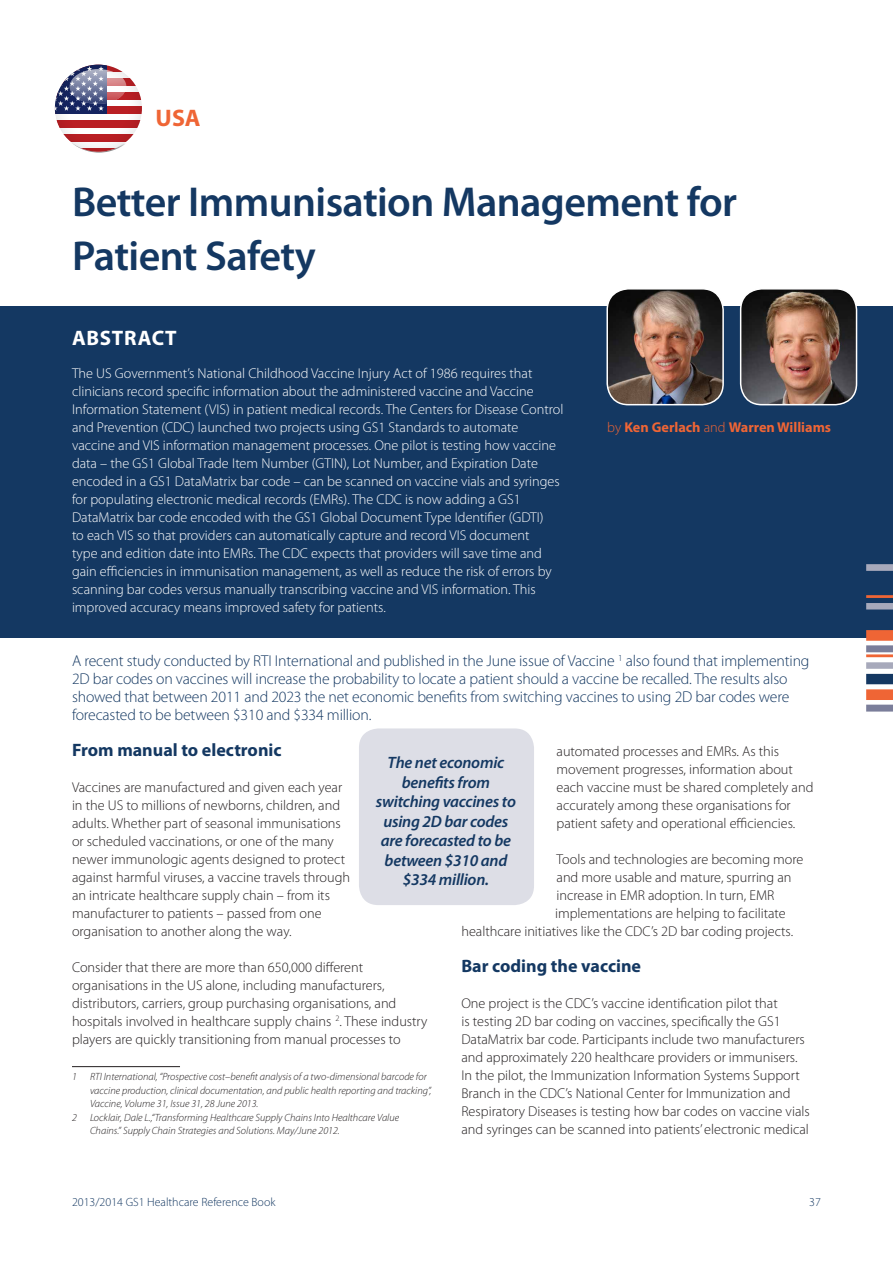
<style>
.page{position:relative;width:893px;height:1263px;background:#fff}
.page>*{position:absolute;margin:0;border:0;box-sizing:border-box;transform-origin:0 0}
.gs_head_ok{font:600 42px/54px "Myriad Pro";letter-spacing:-.015em;color:#143862}
.Titre1{font:700 24px "Myriad Pro";color:#ef6535}
.Abstract-Title{font:700 21px "Myriad Pro";letter-spacing:.035em;color:#fff}
.gs-sub2{font:700 18px "Myriad Pro";color:#143862}
.gs-Quote{font:italic 600 16.5px/19.5px "Myriad Pro";letter-spacing:-.015em;color:#143862;text-align:center}
.chapo{font:300 15.75px/18px "Myriad Pro";letter-spacing:-.01em;color:#143862}
.gs-body{font:300 14.25px/18px "Myriad Pro";color:#231f20}
.Abstract-Body{font:300 14.25px/18px "Myriad Pro";color:#fff}
.gs-body-2{font:700 14.25px "Myriad Pro";color:#ef6535}
.gs-body-3{font:300 12px "Myriad Pro";color:#143862}
.gs-Note{font:italic 300 10.5px/13.5px "Myriad Pro";color:#231f20}
.s1{font-weight:300}
</style>
<div class="page">
<div style="left:0;top:306px;width:893px;height:332px;background:#143862"></div>
<svg style="left:866px;top:564px;width:27px;height:45px"></svg>
<svg style="left:866px;top:630px;width:27px;height:81px"></svg>
<hr style="left:72px;top:1066px;width:108px;height:1px;background:#231f20">
<img style="left:609px;top:291px;width:114px;height:114px">
<div style="left:606px;top:288px;width:118px;height:117px;border:2px solid #fff;border-radius:21px"></div>
<img style="left:741px;top:291px;width:115px;height:114px">
<div style="left:740px;top:288px;width:117px;height:117px;border:2px solid #fff;border-radius:21px"></div>
<div style="left:356px;top:725px;width:181px;height:183px;background:#dddee6;border-radius:23px"></div>
<div style="left:353px;top:722px;width:187px;height:189px;border:6px solid #fff;border-radius:23px"></div>
<svg style="left:72px;top:143px;width:53px;height:6px"></svg>
<hr style="left:55px;top:149px;width:87px;height:3px;background:#ba1f24">
<svg style="left:56px;top:66px;width:69px;height:31px"></svg>
<svg style="left:55px;top:65px;width:87px;height:87px"></svg>
<div style="left:53px;top:62px;width:92px;height:92px;border:2px solid #fff;border-radius:50%"></div>
<p class="Titre1" style="left:156px;top:104px;width:47px">USA</p>
<p class="gs_head_ok" style="left:72px;top:176px;width:667px">Better Immunisation Management for<br>Patient Safety</p>
<p class="Abstract-Title" style="left:72px;top:326px;width:106px">ABSTRACT</p>
<p class="Abstract-Body" style="left:72px;top:364px;width:493px">The US Government’s National Childhood Vaccine Injury Act of 1986 requires that clinicians record specific information about the administered vaccine and Vaccine Information Statement (VIS) in patient medical records. The Centers for Disease Control and Prevention (CDC) launched two projects using GS1 Standards to automate vaccine and VIS information management processes. One pilot is testing how vaccine data – the GS1 Global Trade Item Number (GTIN), Lot Number, and Expiration Date encoded in a GS1 DataMatrix bar code – can be scanned on vaccine vials and syringes for populating electronic medical records (EMRs). The CDC is now adding a GS1<br>DataMatrix bar code encoded with the GS1 Global Document Type Identifier (GDTI)<br>to each VIS so that providers can automatically capture and record VIS document<br>type and edition date into EMRs. The CDC expects that providers will save time and gain efficiencies in immunisation management, as well as reduce the risk of errors by scanning bar codes versus manually transcribing vaccine and VIS information. This improved accuracy means improved safety for patients.</p>
<p class="chapo" style="left:72px;top:652px;width:739px">A recent study conducted by RTI International and published in the June issue of Vaccine <sup>1</sup> also found that implementing 2D bar codes on vaccines will increase the probability to locate a patient should a vaccine be recalled. The results also showed that between 2011 and 2023 the net economic benefits from switching vaccines to using 2D bar codes were forecasted to be between $310 and $334 million.</p>
<p class="gs-sub2" style="left:72px;top:740px;width:211px">From manual to electronic</p>
<p class="gs-body" style="left:72px;top:778px;width:280px">Vaccines are manufactured and given each year in the US to millions of newborns, children, and adults. Whether part of seasonal immunisations or scheduled vaccinations, or one of the many newer immunologic agents designed to protect against harmful viruses, a vaccine travels through an intricate healthcare supply chain – from its manufacturer to patients – passed from one organisation to another along the way.</p>
<p class="gs-body" style="left:72px;top:958px;width:357px">Consider that there are more than 650,000 different organisations in the US alone, including manufacturers, distributors, carriers, group purchasing organisations, and hospitals involved in healthcare supply chains<sup>1</sup><sup>2</sup>. These industry players are quickly transitioning from manual processes to</p>
<p class="gs-Note" style="left:72px;top:1070px;width:6px">1</p>
<p class="gs-Note" style="left:90px;top:1070px;width:343px">RTI International, “Prospective cost–benefit analysis of a two-dimensional barcode for vaccine production, clinical documentation, and public health reporting and tracking”,<br>Vaccine, Volume 31, Issue 31, 28 June 2013.</p>
<p class="gs-Note" style="left:72px;top:1111px;width:6px">2</p>
<p class="gs-Note" style="left:90px;top:1111px;width:311px">Locklair, Dale L.,“Transforming Healthcare Supply Chains Into Healthcare Value<br>Chains.” Supply Chain Strategies and Solutions. May/June 2012.</p>
<p class="gs-body-2" style="left:607px;top:419px;width:225px"><span class="s1">by</span> Ken Gerlach <span class="s1">and</span> Warren Williams</p>
<p class="gs-body" style="left:556px;top:742px;width:258px">automated processes and EMRs. As this movement progresses, information about each vaccine must be shared completely and accurately among these organisations for patient safety and operational efficiencies.</p>
<p class="gs-body" style="left:556px;top:850px;width:248px">Tools and technologies are becoming more</p>
<p class="gs-body" style="left:556px;top:868px;width:237px">and more usable and mature, spurring an</p>
<p class="gs-body" style="left:556px;top:886px;width:219px">increase in EMR adoption. In turn, EMR</p>
<p class="gs-body" style="left:555px;top:904px;width:232px">implementations are helping to facilitate</p>
<p class="gs-body" style="left:461px;top:922px;width:333px">healthcare initiatives like the CDC’s 2D bar coding projects.</p>
<p class="gs-sub2" style="left:461px;top:956px;width:181px">Bar coding the vaccine</p>
<p class="gs-body" style="left:461px;top:994px;width:350px">One project is the CDC’s vaccine identification pilot that<br>is testing 2D bar coding on vaccines, specifically the GS1<br>DataMatrix bar code. Participants include two manufacturers and approximately 220 healthcare providers or immunisers.<br>In the pilot, the Immunization Information Systems Support Branch in the CDC’s National Center for Immunization and Respiratory Diseases is testing how bar codes on vaccine vials and syringes can be scanned into patients’ electronic medical</p>
<p class="gs-Quote" style="left:376px;top:753px;width:142px">The net economic benefits from switching vaccines to using 2D bar codes are forecasted to be between $310 and $334 million.</p>
<p class="gs-body-3" style="left:72px;top:1195px;width:205px">2013/2014 GS1 Healthcare Reference Book</p>
<p class="gs-body-3" style="left:809px;top:1195px;width:13px">37</p>
</div>
